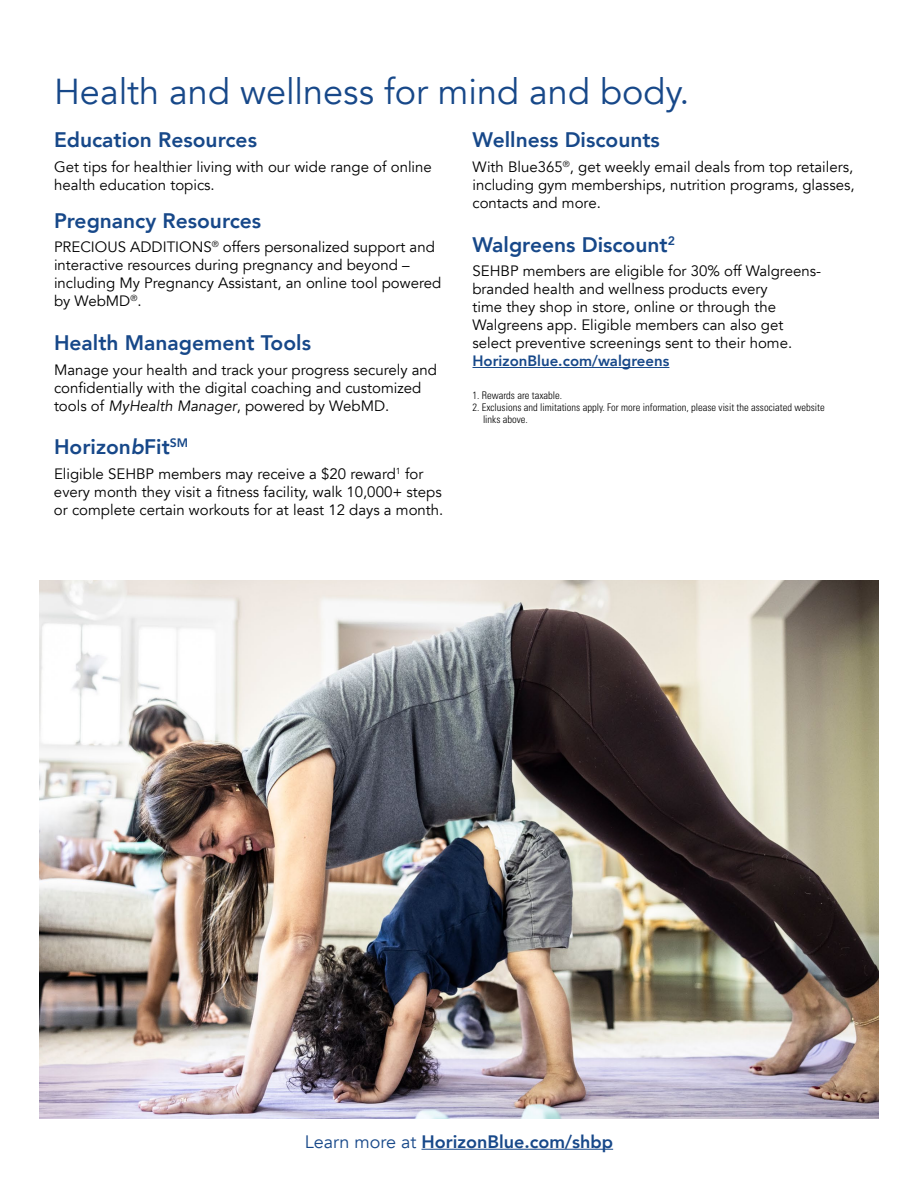
<style>
.page{position:relative;width:918px;height:1188px;background:#fff}
.page>*{position:absolute;margin:0;border:0;box-sizing:border-box;transform-origin:0 0}
.t1{font:36px "Avenir";color:#174889}
.t2{font:800 21px "Avenir";color:#174889}
.t3{font:800 18px "Avenir";color:#174889}
.t4{font:15px/18px "Avenir";color:#000}
.t5{font:800 15px "Avenir";color:#174889}
.t6{font:300 condensed 10.5px/12px "Univers LT Std";color:#000}
.s1{font-style:italic}
.s2{font-weight:400}
</style>
<div class="page">
<hr style="left:472px;top:367px;width:197px;height:1px;background:#174889">
<hr style="left:422px;top:1149px;width:191px;height:1px;background:#174889">
<img style="left:39px;top:580px;width:840px;height:539px">
<h1 class="t1" style="left:54px;top:70px;width:637px">Health and wellness for mind and body.</h1>
<h2 class="t2" style="left:54px;top:124px;width:205px">Education Resources</h2>
<p class="t4" style="left:54px;top:158px;width:379px">Get tips for healthier living with our wide range of online health education topics.</p>
<h2 class="t2" style="left:54px;top:204px;width:209px">Pregnancy Resources</h2>
<p class="t4" style="left:54px;top:238px;width:389px">PRECIOUS ADDITIONS<sup>®</sup> offers personalized support and interactive resources during pregnancy and beyond – including My Pregnancy Assistant, an online tool powered by WebMD<sup>®</sup>.</p>
<h2 class="t2" style="left:54px;top:326px;width:259px">Health Management Tools</h2>
<p class="t4" style="left:54px;top:361px;width:385px">Manage your health and track your progress securely and confidentially with the digital coaching and customized tools of <span class="s1">MyHealth Manager</span>, powered by WebMD.</p>
<h2 class="t2" style="left:54px;top:430px;width:136px">Horizon<span class="s1">b</span>Fit<sup>SM</sup></h2>
<p class="t4" style="left:54px;top:465px;width:391px">Eligible SEHBP members may receive a $20 reward<sup>1</sup> for every month they visit a fitness facility, walk 10,000+ steps or complete certain workouts for at least 12 days a month.</p>
<h2 class="t2" style="left:473px;top:124px;width:189px">Wellness Discounts</h2>
<p class="t4" style="left:472px;top:158px;width:384px;text-align:justify">With Blue365<sup>®</sup>, get weekly email deals from top retailers, including gym memberships, nutrition programs, glasses, contacts and more.</p>
<h2 class="t2" style="left:472px;top:228px;width:204px">Walgreens Discount<sup>2</sup></h2>
<p class="t4" style="left:472px;top:262px;width:350px">SEHBP members are eligible for 30% off Walgreens&shy;branded health and wellness products every<br>time they shop in store, online or through the Walgreens app. Eligible members can also get select preventive screenings sent to their home.</p>
<p class="t5" style="left:472px;top:349px;width:198px">HorizonBlue.com/walgreens</p>
<p class="t6" style="left:472px;top:389px;width:91px">1. Rewards are taxable.</p>
<p class="t6" style="left:483px;top:401px;width:343px;text-indent:-10px">2. Exclusions and limitations apply. For more information, please visit the associated website links above.</p>
<p class="t3" style="left:305px;top:1128px;width:310px"><span class="s2">Learn more at</span> HorizonBlue.com/shbp</p>
</div>
